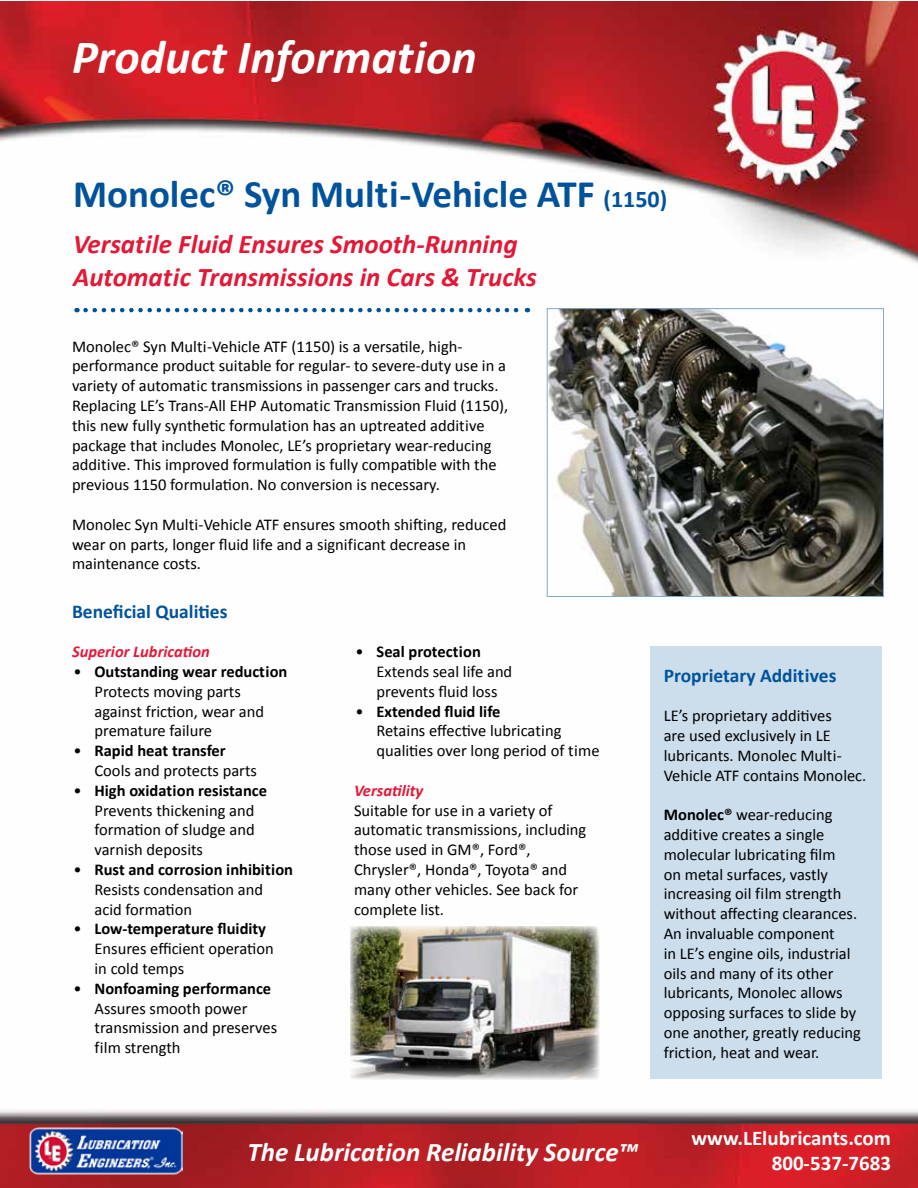
<style>
.page{position:relative;width:918px;height:1188px;background:#fff}
.page>*{position:absolute;margin:0;border:0;box-sizing:border-box;transform-origin:0 0}
.t1{font:italic 700 48px "Calibri";color:#fff}
.t2{font:700 39px "Calibri";color:#00539b}
.t3{font:italic 700 27px/32.4px "Calibri";color:#e31837}
.t4{font:italic 700 27px "Calibri";color:#fff}
.t5{font:700 21px/25.2px "Calibri";color:#fff;text-align:right}
.t6{font:700 19.5px "Calibri";color:#00539b}
.t7{font:16.5px/19.8px "Calibri";color:#000}
.t8{font:italic 700 16.5px "Calibri";color:#e31837}
.s1{font-size:24px}
.s2{font-weight:700}
</style>
<div class="page">
<img style="left:1px;top:1px;width:917px;height:1187px">
<svg style="left:86px;top:308px;width:442px;height:4px"></svg>
<img style="left:549px;top:310px;width:333px;height:285px">
<div style="left:547px;top:308px;width:337px;height:289px;border:1px solid #80a9cd"></div>
<div style="left:650px;top:646px;width:232px;height:432px;background:#ccddeb"></div>
<img style="left:28px;top:1125px;width:154px;height:50px">
<img style="left:350px;top:926px;width:250px;height:154px">
<h1 class="t1" style="left:72px;top:27px;width:406px">Product Information</h1>
<h2 class="t2" style="left:73px;top:169px;width:596px">Monolec® Syn Multi-Vehicle ATF <span class="s1">(1150)</span></h2>
<h3 class="t3" style="left:73px;top:228px;width:465px">Versatile Fluid Ensures Smooth-Running<br>Automatic Transmissions in Cars &amp; Trucks</h3>
<p class="t7" style="left:72px;top:336px;width:438px">Monolec® Syn Multi-Vehicle ATF (1150) is a versatile, high&shy;performance product suitable for regular- to severe-duty use in a variety of automatic transmissions in passenger cars and trucks.<br>Replacing LE’s Trans-All EHP Automatic Transmission Fluid (1150), this new fully synthetic formulation has an uptreated additive package that includes Monolec, LE’s proprietary wear-reducing additive. This improved formulation is fully compatible with the previous 1150 formulation. No conversion is necessary.</p>
<p class="t7" style="left:72px;top:514px;width:436px">Monolec Syn Multi-Vehicle ATF ensures smooth shifting, reduced wear on parts, longer fluid life and a significant decrease in maintenance costs.</p>
<p class="t6" style="left:72px;top:599px;width:157px">Beneficial Qualities</p>
<p class="t8" style="left:72px;top:641px;width:139px">Superior Lubrication</p>
<p class="t7" style="left:95px;top:662px;width:194px;text-indent:-21px">• <span class="s2">Outstanding wear reduction<br></span>Protects moving parts against friction, wear and premature failure</p>
<p class="t7" style="left:95px;top:741px;width:164px;text-indent:-21px">• <span class="s2">Rapid heat transfer<br></span>Cools and protects parts</p>
<p class="t7" style="left:95px;top:781px;width:174px;text-indent:-21px">• <span class="s2">High oxidation resistance<br></span>Prevents thickening and formation of sludge and varnish deposits</p>
<p class="t7" style="left:95px;top:860px;width:200px;text-indent:-21px">• <span class="s2">Rust and corrosion inhibition<br></span>Resists condensation and acid formation</p>
<p class="t7" style="left:95px;top:919px;width:181px;text-indent:-21px">• <span class="s2">Low-temperature fluidity<br></span>Ensures efficient operation in cold temps</p>
<p class="t7" style="left:95px;top:979px;width:184px;text-indent:-21px">• <span class="s2">Nonfoaming performance<br></span>Assures smooth power transmission and preserves film strength</p>
<p class="t7" style="left:377px;top:642px;width:137px;text-indent:-21px">• <span class="s2">Seal protection<br></span>Extends seal life and prevents fluid loss</p>
<p class="t7" style="left:377px;top:701px;width:225px;text-indent:-21px">• <span class="s2">Extended fluid life<br></span>Retains effective lubricating qualities over long period of time</p>
<p class="t8" style="left:354px;top:780px;width:71px">Versatility</p>
<p class="t7" style="left:354px;top:800px;width:234px">Suitable for use in a variety of automatic transmissions, including those used in GM®, Ford®,<br>Chrysler®, Honda®, Toyota® and many other vehicles. See back for complete list.</p>
<p class="t6" style="left:664px;top:663px;width:174px">Proprietary Additives</p>
<p class="t7" style="left:664px;top:706px;width:204px">LE’s proprietary additives<br>are used exclusively in LE lubricants. Monolec Multi-<br>Vehicle ATF contains Monolec.</p>
<p class="t7" style="left:664px;top:805px;width:199px"><span class="s2">Monolec®</span> wear-reducing additive creates a single molecular lubricating film<br>on metal surfaces, vastly increasing oil film strength without affecting clearances.<br>An invaluable component<br>in LE’s engine oils, industrial oils and many of its other lubricants, Monolec allows opposing surfaces to slide by one another, greatly reducing friction, heat and wear.</p>
<h3 class="t4" style="left:248px;top:1135px;width:392px">The Lubrication Reliability Source™</h3>
<p class="t5" style="left:692px;top:1125px;width:201px">www.LElubricants.com<br>800-537-7683</p>
</div>
